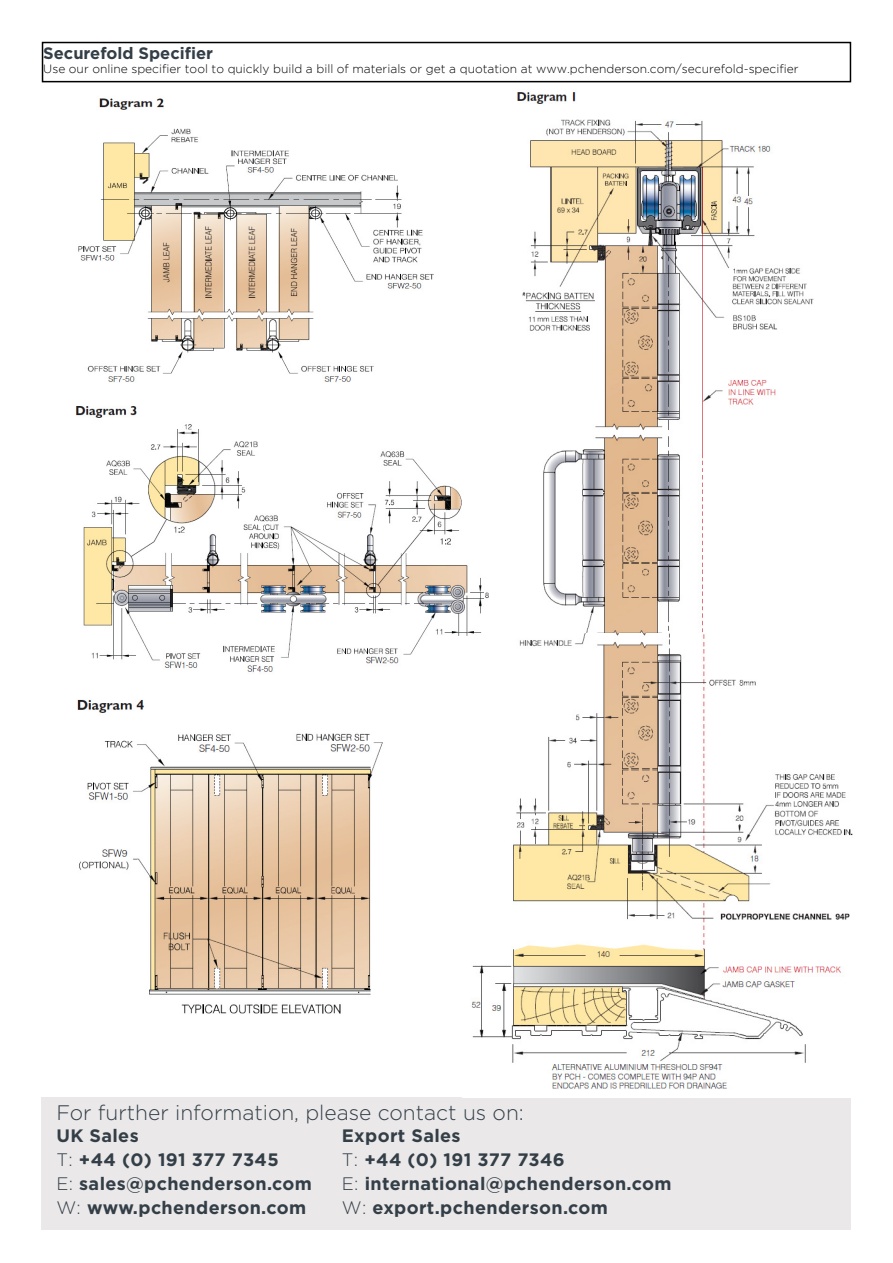
<style>
.page{position:relative;width:893px;height:1263px;background:#fff}
.page>*{position:absolute;margin:0;border:0;box-sizing:border-box;transform-origin:0 0}
.t1{font:300 21px "Gotham";color:#333e47}
.t2{font:700 18px/24px "Gotham";letter-spacing:.02em;color:#333e47}
.t3{font:700 16.5px "Gotham";color:#333e47}
.t4{font:300 12px "Gotham";color:#000}
.s1{font-weight:300}
</style>
<div class="page">
<div style="left:41px;top:1098px;width:809px;height:132px;background:#eae8e9"></div>
<div style="left:42px;top:42px;width:809px;height:40px;border:2px solid #000"></div>
<img style="left:77px;top:699px;width:306px;height:315px">
<img style="left:78px;top:98px;width:356px;height:285px">
<img style="left:517px;top:92px;width:296px;height:542px">
<img style="left:471px;top:634px;width:382px;height:456px">
<div style="left:813px;top:621px;width:63px;height:92px;background:#fff"></div>
<img style="left:75px;top:406px;width:430px;height:272px">
<p class="t3" style="left:43px;top:43px;width:171px">Securefold Specifier</p>
<p class="t4" style="left:43px;top:62px;width:757px">Use our online specifier tool to quickly build a bill of materials or get a quotation at www.pchenderson.com/securefold-specifier</p>
<p class="t1" style="left:56px;top:1101px;width:469px">For further information, please contact us on:</p>
<p class="t2" style="left:56px;top:1123px;width:257px">UK Sales<br><span class="s1">T:</span> +44 (0) 191 377 7345<br><span class="s1">E:</span> sales@pchenderson.com<br><span class="s1">W:</span> www.pchenderson.com</p>
<p class="t2" style="left:342px;top:1123px;width:331px">Export Sales<br><span class="s1">T:</span> +44 (0) 191 377 7346<br><span class="s1">E:</span> international@pchenderson.com<br><span class="s1">W:</span> export.pchenderson.com</p>
</div>
